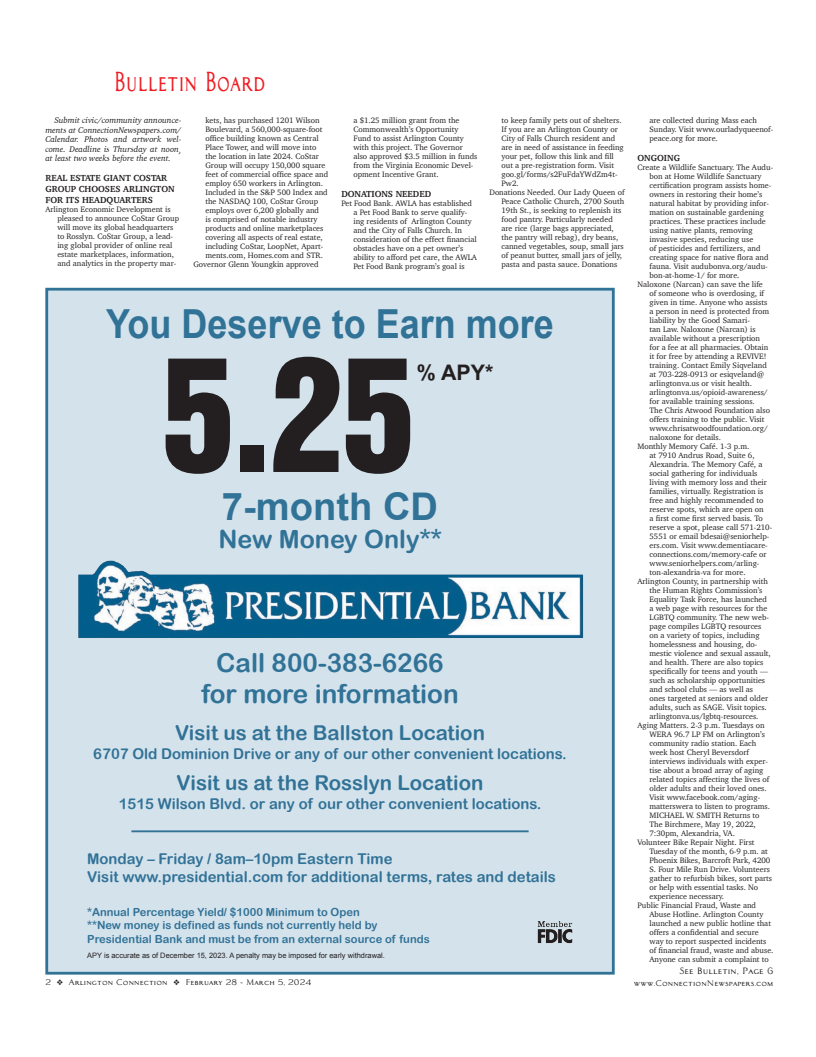
<style>
.page{position:relative;width:816px;height:1057px;background:#fff}
.page>*{position:absolute;margin:0;border:0;box-sizing:border-box;transform-origin:0 0}
.t1{font:144.1px "Helvetica Inserat";color:#231f20}
.t2{font:700 40px "Arial";color:#317297;scale:.9 1}
.t3{font:700 38.1px "Arial";color:#317297}
.hdr_30{font:27px "Architect Bold V";color:#ee1d23;scale:.7 1}
.t4{font:26px/31.2px "Arial Rounded MT Bold";color:#317297;text-align:center}
.t5{font:25.1px "Arial Rounded MT Bold";color:#317297}
.t6{font:700 21.4px "Arial";color:#231f20}
.t7{font:20.5px "Arial Rounded MT Bold";color:#317297}
.t8{font:14.9px/17.9px "Arial Rounded MT Bold";color:#317297}
.t9{font:11.2px/13.4px "Arial Rounded MT Bold";color:#317297}
.cal1{font:700 9px/11px "Charter";color:#231f20}
._1b{font:9px "Architect Bold V";color:#231f20}
.lst{font:italic 8.5px/9.5px "Charter";color:#231f20;text-align:justify}
.cal2{font:8px/9px "Charter";color:#231f20}
.t10{font:8px "Architect Bold V";color:#231f20}
.t11{font:7.4px "Arial";color:#231f20}
</style>
<div class="page">
<div style="left:47px;top:289px;width:566px;height:684px;background:#d4e2eb"></div>
<div style="left:45px;top:288px;width:570px;height:686px;border:3px solid #317297"></div>
<img style="left:78px;top:560px;width:506px;height:78px">
<hr style="left:131px;top:830px;width:397px;height:2px;background:#317297">
<img style="left:537px;top:921px;width:36px;height:22px">
<p class="hdr_30" style="left:113px;top:66px;width:219px">Bulletin Board</p>
<p class="lst" style="left:45px;top:115px;width:137px;text-indent:9px">Submit civic/community announce&shy;ments at ConnectionNewspapers.com/ Calendar. Photos and artwork wel&shy;come. Deadline is Thursday at noon, at least two weeks before the event.</p>
<p class="cal1" style="left:45px;top:172px;width:131px">REAL ESTATE GIANT COSTAR<br>GROUP CHOOSES ARLINGTON<br>FOR ITS HEADQUARTERS</p>
<p class="cal2" style="left:57px;top:205px;width:123px;text-indent:-12px">Arlington Economic Development is pleased to announce CoStar Group will move its global headquarters to Rosslyn. CoStar Group, a lead&shy;ing global provider of online real estate marketplaces, information, and analytics in the property mar-</p>
<p class="cal2" style="left:205px;top:115px;width:124px">kets, has purchased 1201 Wilson<br>Boulevard, a 560,000-square-foot office building known as Central<br>Place Tower, and will move into the location in late 2024. CoStar<br>Group will occupy 150,000 square feet of commercial office space and employ 650 workers in Arlington.<br>Included in the S&amp;P 500 Index and the NASDAQ 100, CoStar Group employs over 6,200 globally and<br>is comprised of notable industry products and online marketplaces covering all aspects of real estate, including CoStar, LoopNet, Apart&shy;ments.com, Homes.com and STR.</p>
<p class="cal2" style="left:193px;top:259px;width:127px">Governor Glenn Youngkin approved</p>
<p class="cal2" style="left:353px;top:115px;width:125px">a $1.25 million grant from the<br>Commonwealth’s Opportunity<br>Fund to assist Arlington County with this project. The Governor also approved $3.5 million in funds from the Virginia Economic Devel&shy;opment Incentive Grant.</p>
<p class="cal1" style="left:341px;top:188px;width:91px">DONATIONS NEEDED</p>
<p class="cal2" style="left:353px;top:198px;width:125px;text-indent:-12px">Pet Food Bank. AWLA has established a Pet Food Bank to serve qualify&shy;ing residents of Arlington County and the City of Falls Church. In consideration of the effect financial obstacles have on a pet owner’s ability to afford pet care, the AWLA Pet Food Bank program’s goal is</p>
<p class="cal2" style="left:501px;top:115px;width:124px">to keep family pets out of shelters.<br>If you are an Arlington County or<br>City of Falls Church resident and are in need of assistance in feeding your pet, follow this link and fill out a pre-registration form. Visit goo.gl/forms/s2FuFdaYWdZm4t-<br>Pw2.</p>
<p class="cal2" style="left:501px;top:187px;width:125px;text-indent:-12px">Donations Needed. Our Lady Queen of Peace Catholic Church, 2700 South 19th St., is seeking to replenish its food pantry. Particularly needed are rice (large bags appreciated, the pantry will rebag), dry beans, canned vegetables, soup, small jars of peanut butter, small jars of jelly, pasta and pasta sauce. Donations</p>
<p class="t2" style="left:106px;top:298px;width:499px">You Deserve to Earn more</p>
<p class="t1" style="left:162px;top:329px;width:254px">5.25</p>
<p class="t6" style="left:417px;top:359px;width:78px">% APY*</p>
<p class="t3" style="left:222px;top:481px;width:218px">7-month CD</p>
<p class="t5" style="left:218px;top:524px;width:225px">New Money Only**</p>
<p class="t4" style="left:201px;top:646px;width:259px">Call 800-383-6266 for more information</p>
<p class="t7" style="left:175px;top:720px;width:311px">Visit us at the Ballston Location</p>
<p class="t7" style="left:177px;top:770px;width:308px">Visit us at the Rosslyn Location</p>
<p class="t8" style="left:93px;top:744px;width:475px">6707 Old Dominion Drive or any of our other convenient locations.</p>
<p class="t8" style="left:119px;top:794px;width:424px">1515 Wilson Blvd. or any of our other convenient locations.</p>
<p class="t8" style="left:87px;top:849px;width:470px">Monday – Friday / 8am–10pm Eastern Time<br>Visit www.presidential.com for additional terms, rates and details</p>
<p class="t9" style="left:87px;top:904px;width:344px">*Annual Percentage Yield/ $1000 Minimum to Open<br>**New money is defined as funds not currently held by<br>Presidential Bank and must be from an external source of funds</p>
<p class="t11" style="left:87px;top:949px;width:299px">APY is accurate as of December 15, 2023. A penalty may be imposed for early withdrawal.</p>
<p class="cal2" style="left:649px;top:115px;width:125px">are collected during Mass each<br>Sunday. Visit www.ourladyqueenof&shy;peace.org for more.</p>
<p class="cal1" style="left:637px;top:152px;width:44px">ONGOING</p>
<p class="cal2" style="left:649px;top:162px;width:125px;text-indent:-12px">Create a Wildlife Sanctuary. The Audu&shy;bon at Home Wildlife Sanctuary certification program assists home&shy;owners in restoring their home’s natural habitat by providing infor&shy;mation on sustainable gardening practices. These practices include using native plants, removing invasive species, reducing use<br>of pesticides and fertilizers, and creating space for native flora and fauna. Visit audubonva.org/audu&shy;bon-at-home-1/ for more.</p>
<p class="cal2" style="left:649px;top:279px;width:122px;text-indent:-12px">Naloxone (Narcan) can save the life of someone who is overdosing, if given in time. Anyone who assists a person in need is protected from liability by the Good Samari-<br>tan Law. Naloxone (Narcan) is available without a prescription for a fee at all pharmacies. Obtain it for free by attending a REVIVE! training. Contact Emily Siqveland at 703-228-0913 or esiqveland@ arlingtonva.us or visit health. arlingtonva.us/opioid-awareness/ for available training sessions.<br>The Chris Atwood Foundation also offers training to the public. Visit www.chrisatwoodfoundation.org/ naloxone for details.</p>
<p class="cal2" style="left:649px;top:441px;width:124px;text-indent:-12px">Monthly Memory Café. 1-3 p.m.<br>at 7910 Andrus Road, Suite 6, Alexandria. The Memory Café, a social gathering for individuals living with memory loss and their families, virtually. Registration is free and highly recommended to reserve spots, which are open on<br>a first come first served basis. To reserve a spot, please call 571-210- 5551 or email bdesai@seniorhelp&shy;ers.com. Visit www.dementiacare&shy;connections.com/memory-cafe or www.seniorhelpers.com/arling&shy;ton-alexandria-va for more.</p>
<p class="cal2" style="left:649px;top:576px;width:123px;text-indent:-12px">Arlington County, in partnership with the Human Rights Commission’s Equality Task Force, has launched a web page with resources for the LGBTQ community. The new web&shy;page compiles LGBTQ resources on a variety of topics, including homelessness and housing, do&shy;mestic violence and sexual assault, and health. There are also topics specifically for teens and youth — such as scholarship opportunities and school clubs — as well as ones targeted at seniors and older adults, such as SAGE. Visit topics. arlingtonva.us/lgbtq-resources.</p>
<p class="cal2" style="left:649px;top:720px;width:122px;text-indent:-12px">Aging Matters. 2-3 p.m. Tuesdays on<br>WERA 96.7 LP FM on Arlington’s community radio station. Each week host Cheryl Beversdorf interviews individuals with exper&shy;tise about a broad array of aging related topics affecting the lives of older adults and their loved ones.<br>Visit www.facebook.com/aging&shy;matterswera to listen to programs.<br>MICHAEL W. SMITH Returns to<br>The Birchmere, May 19, 2022,<br>7:30pm, Alexandria, VA.</p>
<p class="cal2" style="left:649px;top:837px;width:124px;text-indent:-12px">Volunteer Bike Repair Night. First<br>Tuesday of the month, 6-9 p.m. at<br>Phoenix Bikes, Barcroft Park, 4200<br>S. Four Mile Run Drive. Volunteers gather to refurbish bikes, sort parts or help with essential tasks. No experience necessary.</p>
<p class="cal2" style="left:649px;top:900px;width:125px;text-indent:-12px">Public Financial Fraud, Waste and Abuse Hotline. Arlington County launched a new public hotline that offers a confidential and secure way to report suspected incidents of financial fraud, waste and abuse.<br>Anyone can submit a complaint to</p>
<p class="_1b" style="left:679px;top:965px;width:96px">See Bulletin, Page 6</p>
<p class="t10" style="left:45px;top:977px;width:267px">2 ❖ Arlington Connection ❖ February 28 - March 5, 2024</p>
<p class="t10" style="left:634px;top:978px;width:141px">www.ConnectionNewspapers.com</p>
</div>
